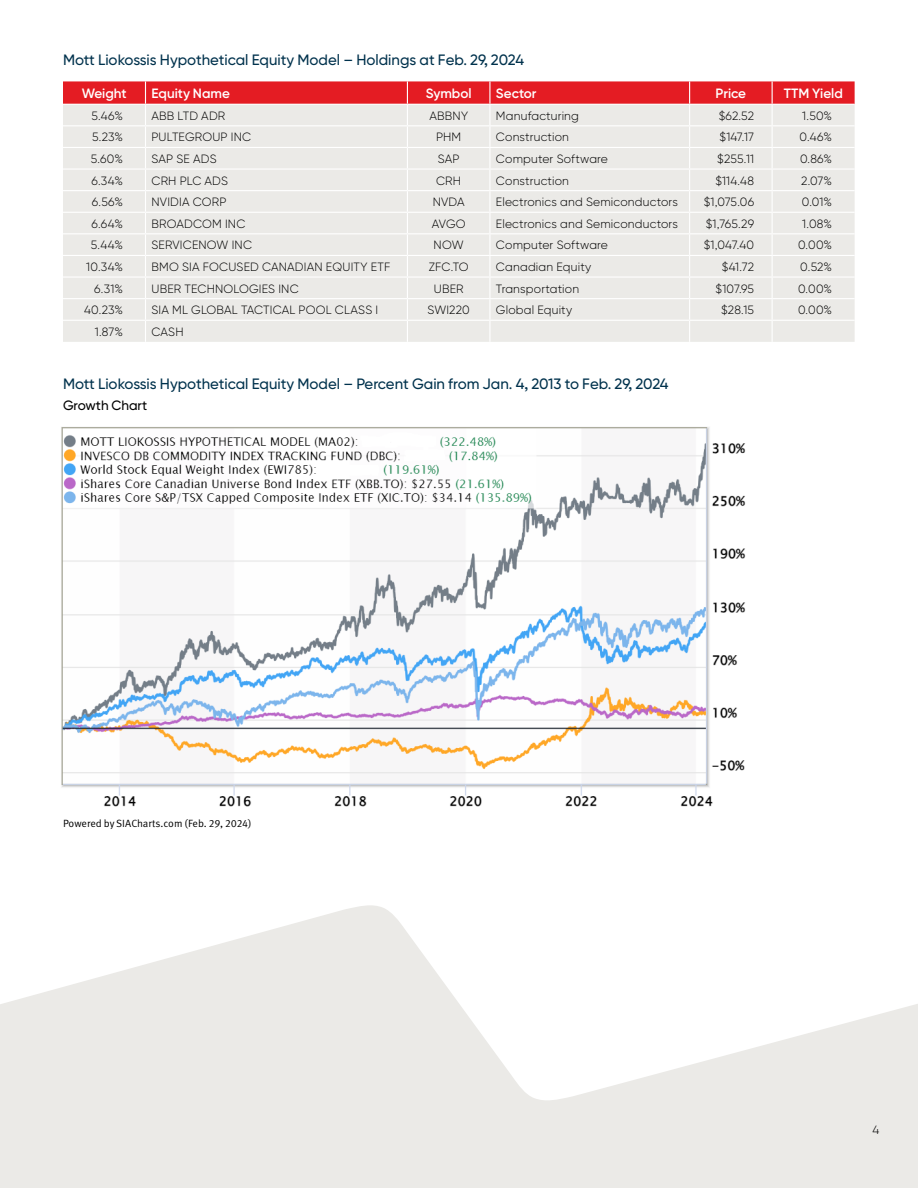
<style>
.page{position:relative;width:918px;height:1188px;background:#fff}
.page>*{position:absolute;margin:0;border:0;box-sizing:border-box;transform-origin:0 0}
.titre_tableau{font:500 15px "Gilroy BN";color:#00324d}
.titres_colonnes{font:600 13.5px "Gilroy BN";color:#fff}
.sous-titre_tableau{font:500 13.5px "Gilroy BN";color:#000}
.donnees_tableau{font:300 12px "Gilroy BN";letter-spacing:.015em;color:#000}
.note{font:10.5px "Meta Pro Norm";letter-spacing:-.005em;color:#000}
</style>
<div class="page">
<svg style="left:0;top:905px;width:918px;height:283px;fill:#ebeae7"></svg>
<svg style="left:63px;top:81px;width:792px;height:261px;background:#ebd9d7"></svg>
<hr style="left:63px;top:104px;width:83px;height:1px;background:#fff">
<hr style="left:146px;top:104px;width:261px;height:1px;background:#fff">
<hr style="left:407px;top:104px;width:83px;height:1px;background:#fff">
<hr style="left:490px;top:104px;width:200px;height:1px;background:#fff">
<hr style="left:690px;top:104px;width:82px;height:1px;background:#fff">
<hr style="left:772px;top:104px;width:83px;height:1px;background:#fff">
<hr style="left:63px;top:125px;width:83px;height:1px;background:#fff">
<hr style="left:146px;top:125px;width:261px;height:1px;background:#fff">
<hr style="left:407px;top:125px;width:83px;height:1px;background:#fff">
<hr style="left:490px;top:125px;width:200px;height:1px;background:#fff">
<hr style="left:690px;top:125px;width:82px;height:1px;background:#fff">
<hr style="left:772px;top:125px;width:83px;height:1px;background:#fff">
<hr style="left:63px;top:147px;width:83px;height:1px;background:#fff">
<hr style="left:146px;top:147px;width:261px;height:1px;background:#fff">
<hr style="left:407px;top:147px;width:83px;height:1px;background:#fff">
<hr style="left:490px;top:147px;width:200px;height:1px;background:#fff">
<hr style="left:690px;top:147px;width:82px;height:1px;background:#fff">
<hr style="left:772px;top:147px;width:83px;height:1px;background:#fff">
<hr style="left:63px;top:168px;width:83px;height:2px;background:#fff">
<hr style="left:146px;top:168px;width:261px;height:2px;background:#fff">
<hr style="left:407px;top:168px;width:83px;height:2px;background:#fff">
<hr style="left:490px;top:168px;width:200px;height:2px;background:#fff">
<hr style="left:690px;top:168px;width:82px;height:2px;background:#fff">
<hr style="left:772px;top:168px;width:83px;height:2px;background:#fff">
<img style="left:61px;top:427px;width:685px;height:380px">
<p class="titre_tableau" style="left:63px;top:50px;width:463px">Mott Liokossis Hypothetical Equity Model – Holdings at Feb. 29, 2024</p>
<p class="titres_colonnes" style="left:82px;top:85px;width:47px">Weight</p>
<p class="titres_colonnes" style="left:152px;top:85px;width:80px">Equity Name</p>
<p class="titres_colonnes" style="left:426px;top:85px;width:47px">Symbol</p>
<p class="titres_colonnes" style="left:496px;top:85px;width:42px">Sector</p>
<p class="titres_colonnes" style="left:716px;top:85px;width:32px">Price</p>
<p class="titres_colonnes" style="left:784px;top:85px;width:61px">TTM Yield</p>
<p class="donnees_tableau" style="left:91px;top:108px;width:33px">5.46%</p>
<p class="donnees_tableau" style="left:152px;top:108px;width:75px">ABB LTD ADR</p>
<p class="donnees_tableau" style="left:429px;top:108px;width:40px">ABBNY</p>
<p class="donnees_tableau" style="left:496px;top:108px;width:85px">Manufacturing</p>
<p class="donnees_tableau" style="left:719px;top:108px;width:37px">$62.52</p>
<p class="donnees_tableau" style="left:802px;top:108px;width:31px">1.50%</p>
<p class="donnees_tableau" style="left:92px;top:130px;width:32px">5.23%</p>
<p class="donnees_tableau" style="left:152px;top:130px;width:101px">PULTEGROUP INC</p>
<p class="donnees_tableau" style="left:436px;top:130px;width:27px">PHM</p>
<p class="donnees_tableau" style="left:496px;top:130px;width:75px">Construction</p>
<p class="donnees_tableau" style="left:720px;top:130px;width:36px">$147.17</p>
<p class="donnees_tableau" style="left:800px;top:130px;width:34px">0.46%</p>
<p class="donnees_tableau" style="left:91px;top:152px;width:34px">5.60%</p>
<p class="donnees_tableau" style="left:152px;top:152px;width:67px">SAP SE ADS</p>
<p class="donnees_tableau" style="left:438px;top:152px;width:23px">SAP</p>
<p class="donnees_tableau" style="left:496px;top:152px;width:114px">Computer Software</p>
<p class="donnees_tableau" style="left:717px;top:152px;width:38px">$255.11</p>
<p class="donnees_tableau" style="left:800px;top:152px;width:34px">0.86%</p>
<p class="donnees_tableau" style="left:91px;top:173px;width:33px">6.34%</p>
<p class="donnees_tableau" style="left:152px;top:173px;width:78px">CRH PLC ADS</p>
<p class="donnees_tableau" style="left:436px;top:173px;width:27px">CRH</p>
<p class="donnees_tableau" style="left:496px;top:173px;width:75px">Construction</p>
<p class="donnees_tableau" style="left:715px;top:173px;width:40px">$114.48</p>
<p class="donnees_tableau" style="left:801px;top:173px;width:32px">2.07%</p>
<p class="donnees_tableau" style="left:92px;top:195px;width:33px">6.56%</p>
<p class="donnees_tableau" style="left:152px;top:195px;width:77px">NVIDIA CORP</p>
<p class="donnees_tableau" style="left:433px;top:195px;width:33px">NVDA</p>
<p class="donnees_tableau" style="left:496px;top:195px;width:184px">Electronics and Semiconductors</p>
<p class="donnees_tableau" style="left:704px;top:195px;width:52px">$1,075.06</p>
<p class="donnees_tableau" style="left:802px;top:195px;width:32px">0.01%</p>
<p class="donnees_tableau" style="left:91px;top:216px;width:33px">6.64%</p>
<p class="donnees_tableau" style="left:152px;top:216px;width:95px">BROADCOM INC</p>
<p class="donnees_tableau" style="left:432px;top:216px;width:35px">AVGO</p>
<p class="donnees_tableau" style="left:496px;top:216px;width:184px">Electronics and Semiconductors</p>
<p class="donnees_tableau" style="left:706px;top:216px;width:50px">$1,765.29</p>
<p class="donnees_tableau" style="left:802px;top:216px;width:31px">1.08%</p>
<p class="donnees_tableau" style="left:91px;top:238px;width:34px">5.44%</p>
<p class="donnees_tableau" style="left:152px;top:238px;width:102px">SERVICENOW INC</p>
<p class="donnees_tableau" style="left:434px;top:238px;width:32px">NOW</p>
<p class="donnees_tableau" style="left:496px;top:238px;width:114px">Computer Software</p>
<p class="donnees_tableau" style="left:704px;top:238px;width:52px">$1,047.40</p>
<p class="donnees_tableau" style="left:798px;top:238px;width:36px">0.00%</p>
<p class="donnees_tableau" style="left:86px;top:260px;width:38px">10.34%</p>
<p class="donnees_tableau" style="left:152px;top:260px;width:240px">BMO SIA FOCUSED CANADIAN EQUITY ETF</p>
<p class="donnees_tableau" style="left:429px;top:260px;width:41px">ZFC.TO</p>
<p class="donnees_tableau" style="left:496px;top:260px;width:97px">Canadian Equity</p>
<p class="donnees_tableau" style="left:722px;top:260px;width:34px">$41.72</p>
<p class="donnees_tableau" style="left:800px;top:260px;width:33px">0.52%</p>
<p class="donnees_tableau" style="left:94px;top:281px;width:30px">6.31%</p>
<p class="donnees_tableau" style="left:152px;top:281px;width:149px">UBER TECHNOLOGIES INC</p>
<p class="donnees_tableau" style="left:434px;top:281px;width:31px">UBER</p>
<p class="donnees_tableau" style="left:496px;top:281px;width:85px">Transportation</p>
<p class="donnees_tableau" style="left:716px;top:281px;width:40px">$107.95</p>
<p class="donnees_tableau" style="left:798px;top:281px;width:36px">0.00%</p>
<p class="donnees_tableau" style="left:84px;top:303px;width:40px">40.23%</p>
<p class="donnees_tableau" style="left:152px;top:303px;width:228px">SIA ML GLOBAL TACTICAL POOL CLASS I</p>
<p class="donnees_tableau" style="left:428px;top:303px;width:44px">SWI220</p>
<p class="donnees_tableau" style="left:496px;top:303px;width:78px">Global Equity</p>
<p class="donnees_tableau" style="left:721px;top:303px;width:34px">$28.15</p>
<p class="donnees_tableau" style="left:798px;top:303px;width:36px">0.00%</p>
<p class="donnees_tableau" style="left:95px;top:324px;width:30px">1.87%</p>
<p class="donnees_tableau" style="left:152px;top:324px;width:34px">CASH</p>
<p class="titre_tableau" style="left:63px;top:374px;width:607px">Mott Liokossis Hypothetical Equity Model – Percent Gain from Jan. 4, 2013 to Feb. 29, 2024</p>
<p class="sous-titre_tableau" style="left:63px;top:397px;width:86px">Growth Chart</p>
<p class="note" style="left:63px;top:816px;width:190px">Powered by SIACharts.com (Feb. 29, 2024)</p>
<p class="donnees_tableau" style="left:872px;top:1122px;width:8px">4</p>
</div>
